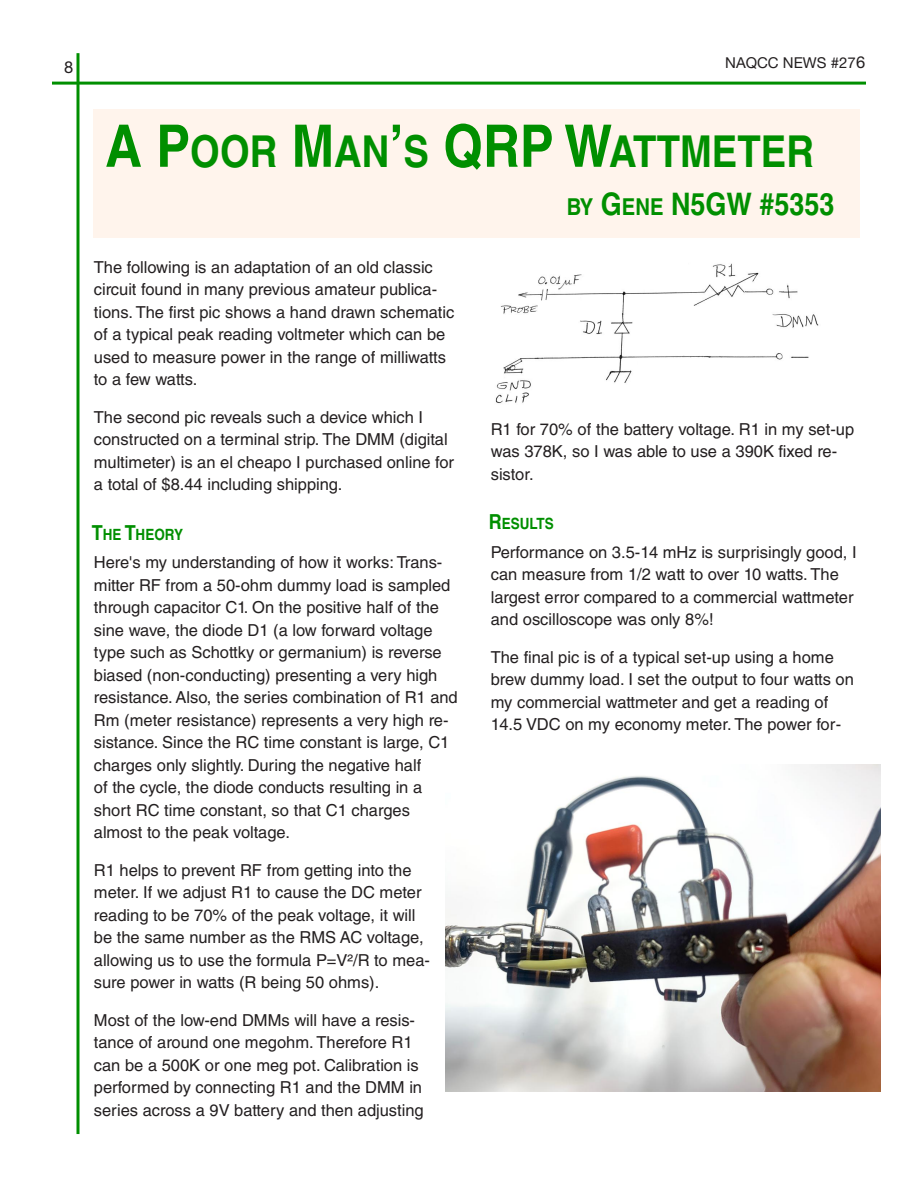
<style>
.page{position:relative;width:918px;height:1188px;background:#fff}
.page>*{position:absolute;margin:0;border:0;box-sizing:border-box;transform-origin:0 0}
.t1{font:700 43.95px "Helvetica LT Std";color:#008f00;scale:.87 1}
.t2{font:700 31.05px "Helvetica LT Std";color:#008f00;scale:.87 1}
.t3{font:16.5px/22.5px "Helvetica LT Std";color:#231f20}
.t4{font:16.5px "Helvetica Neue LT Std";color:#231f20}
.t5{font:700 15.6px "Helvetica LT Std";color:#008f00;scale:.87 1}
.t6{font:15px "Helvetica Neue LT Std";color:#231f20}
.s1{font-size:16.5px}
.s2{font-size:58.65px}
.s3{font-size:23.25px}
.s4{font-size:20.7px}
</style>
<div class="page">
<hr style="left:77px;top:53px;width:3px;height:1081px;background:#008f00">
<hr style="left:52px;top:82px;width:814px;height:3px;background:#008f00">
<div style="left:93px;top:110px;width:767px;height:128px;background:#fff4ec"></div>
<img style="left:495px;top:263px;width:324px;height:141px">
<img style="left:445px;top:765px;width:435px;height:327px">
<p class="t4" style="left:64px;top:61px;width:11px">8</p>
<p class="t6" style="left:725px;top:58px;width:141px">NAQCC NEWS #27<span class="s1">6</span></p>
<h1 class="t1" style="left:105px;top:135px;width:816px"><span class="s2">A P</span>OOR <span class="s2">M</span>AN<span class="s2">’</span>S <span class="s2">QRP W</span>ATTMETER</h1>
<h2 class="t2" style="left:567px;top:193px;width:309px"><span class="s3">BY</span> G<span class="s3">ENE</span> N5GW #5353</h2>
<p class="t3" style="left:94px;top:258px;width:362px">The following is an adaptation of an old classic circuit found in many previous amateur publica‐ tions. The first pic shows a hand drawn schematic of a typical peak reading voltmeter which can be used to measure power in the range of milliwatts to a few watts.</p>
<p class="t3" style="left:94px;top:408px;width:362px">The second pic reveals such a device which I constructed on a terminal strip. The DMM (digital multimeter) is an el cheapo I purchased online for a total of $8.44 including shipping.</p>
<p class="t5" style="left:92px;top:529px;width:106px"><span class="s4">T</span>HE <span class="s4">T</span>HEORY</p>
<p class="t3" style="left:94px;top:553px;width:365px">Here's my understanding of how it works: Trans‐ mitter RF from a 50-ohm dummy load is sampled through capacitor C1. On the positive half of the sine wave, the diode D1 (a low forward voltage type such as Schottky or germanium) is reverse biased (non-conducting) presenting a very high resistance. Also, the series combination of R1 and Rm (meter resistance) represents a very high re‐ sistance. Since the RC time constant is large, C1 charges only slightly. During the negative half<br>of the cycle, the diode conducts resulting in a short RC time constant, so that C1 charges almost to the peak voltage.</p>
<p class="t3" style="left:94px;top:861px;width:338px">R1 helps to prevent RF from getting into the meter. If we adjust R1 to cause the DC meter reading to be 70% of the peak voltage, it will be the same number as the RMS AC voltage, allowing us to use the formula P=V²/R to mea‐ sure power in watts (R being 50 ohms).</p>
<p class="t3" style="left:94px;top:1011px;width:331px">Most of the low-end DMMs will have a resis‐ tance of around one megohm. Therefore R1 can be a 500K or one meg pot. Calibration is performed by connecting R1 and the DMM in series across a 9V battery and then adjusting</p>
<p class="t3" style="left:491px;top:420px;width:365px">R1 for 70% of the battery voltage. R1 in my set-up was 378K, so I was able to use a 390K fixed re‐ sistor.</p>
<p class="t5" style="left:489px;top:518px;width:76px"><span class="s4">R</span>ESULTS</p>
<p class="t3" style="left:491px;top:543px;width:367px">Performance on 3.5-14 mHz is surprisingly good, I can measure from 1/2 watt to over 10 watts. The largest error compared to a commercial wattmeter and oscilloscope was only 8%!</p>
<p class="t3" style="left:491px;top:648px;width:365px">The final pic is of a typical set-up using a home brew dummy load. I set the output to four watts on my commercial wattmeter and get a reading of 14.5 VDC on my economy meter. The power for‐</p>
</div>
